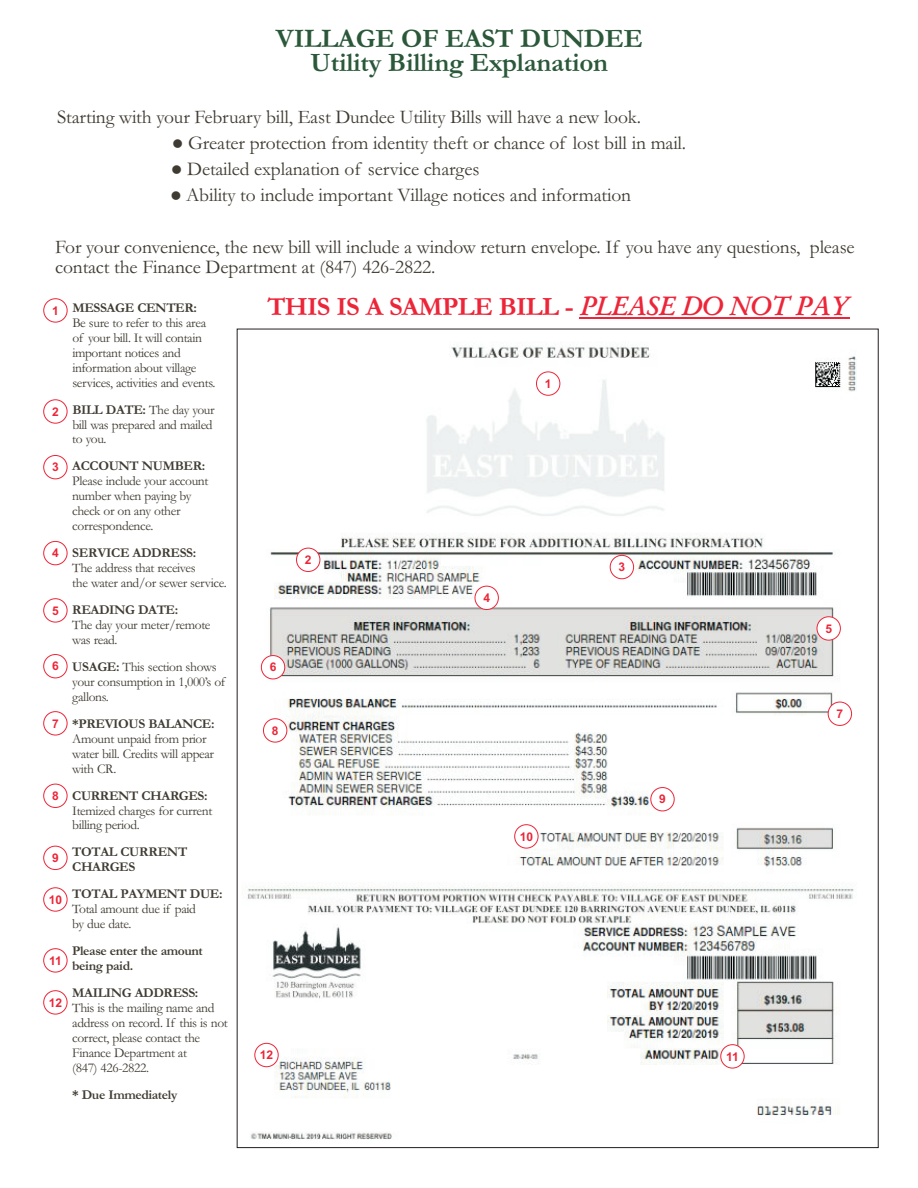
<style>
.page{position:relative;width:918px;height:1188px;background:#fff}
.page>*{position:absolute;margin:0;border:0;box-sizing:border-box;transform-origin:0 0}
.t1{font:700 27px/24.5px "Garamond";letter-spacing:-.01em;color:#2a5839;text-align:center}
.t2{font:700 26.55px "Garamond";letter-spacing:-.03em;color:#ed2538}
.t3{font:19.5px/20px "Garamond";letter-spacing:-.01em;color:#3f3b32}
.t4{font:13.5px/15px "Garamond";letter-spacing:-.03em;color:#3f3b32}
.t5{font:700 13.5px/15px "Garamond";letter-spacing:-.03em;color:#3f3b32}
.t6{font:700 12px "Arial";color:#ed2538}
.s1{font-weight:700}
.s2{font-family:"Garamond Kursiv Halbfett";font-weight:400}
</style>
<div class="page">
<img style="left:247px;top:346px;width:610px;height:794px">
<div style="left:44px;top:991px;width:23px;height:23px;background:#fff;border:1px solid #ed2538;border-radius:50%"></div>
<div style="left:44px;top:949px;width:23px;height:23px;background:#fff;border:1px solid #ed2538;border-radius:50%"></div>
<div style="left:44px;top:888px;width:23px;height:23px;background:#fff;border:1px solid #ed2538;border-radius:50%"></div>
<div style="left:44px;top:846px;width:23px;height:24px;background:#fff;border:1px solid #ed2538;border-radius:50%"></div>
<div style="left:44px;top:784px;width:23px;height:24px;background:#fff;border:1px solid #ed2538;border-radius:50%"></div>
<div style="left:44px;top:711px;width:23px;height:24px;background:#fff;border:1px solid #ed2538;border-radius:50%"></div>
<div style="left:44px;top:654px;width:23px;height:24px;background:#fff;border:1px solid #ed2538;border-radius:50%"></div>
<div style="left:44px;top:599px;width:23px;height:23px;background:#fff;border:1px solid #ed2538;border-radius:50%"></div>
<div style="left:44px;top:541px;width:23px;height:24px;background:#fff;border:1px solid #ed2538;border-radius:50%"></div>
<div style="left:44px;top:455px;width:23px;height:24px;background:#fff;border:1px solid #ed2538;border-radius:50%"></div>
<div style="left:44px;top:400px;width:23px;height:23px;background:#fff;border:1px solid #ed2538;border-radius:50%"></div>
<div style="left:44px;top:299px;width:23px;height:23px;background:#fff;border:1px solid #ed2538;border-radius:50%"></div>
<div style="left:255px;top:1043px;width:23px;height:24px;background:#fff;border:1px solid #ed2538;border-radius:50%"></div>
<div style="left:721px;top:1045px;width:23px;height:23px;background:#fff;border:1px solid #ed2538;border-radius:50%"></div>
<div style="left:263px;top:719px;width:24px;height:23px;background:#fff;border:1px solid #ed2538;border-radius:50%"></div>
<div style="left:515px;top:825px;width:23px;height:23px;background:#fff;border:1px solid #ed2538;border-radius:50%"></div>
<div style="left:651px;top:787px;width:23px;height:24px;background:#fff;border:1px solid #ed2538;border-radius:50%"></div>
<div style="left:828px;top:702px;width:24px;height:24px;background:#fff;border:1px solid #ed2538;border-radius:50%"></div>
<div style="left:261px;top:655px;width:24px;height:24px;background:#fff;border:1px solid #ed2538;border-radius:50%"></div>
<div style="left:817px;top:617px;width:24px;height:23px;background:#fff;border:1px solid #ed2538;border-radius:50%"></div>
<div style="left:475px;top:586px;width:24px;height:24px;background:#fff;border:1px solid #ed2538;border-radius:50%"></div>
<div style="left:610px;top:555px;width:24px;height:24px;background:#fff;border:1px solid #ed2538;border-radius:50%"></div>
<div style="left:296px;top:548px;width:24px;height:24px;background:#fff;border:1px solid #ed2538;border-radius:50%"></div>
<div style="left:536px;top:372px;width:24px;height:23px;background:#fff;border:1px solid #ed2538;border-radius:50%"></div>
<hr style="left:580px;top:318px;width:270px;height:1px;background:#ed2538">
<h1 class="t1" style="left:276px;top:29px;width:368px">VILLAGE OF EAST DUNDEE<br>Utility Billing Explanation</h1>
<h3 class="t3" style="left:57px;top:109px;width:586px">Starting with your February bill, East Dundee Utility Bills will have a new look.</h3>
<h3 class="t3" style="left:172px;top:135px;width:516px">● Greater protection from identity theft or chance of lost bill in mail.</h3>
<h3 class="t3" style="left:171px;top:161px;width:310px">● Detailed explanation of service charges</h3>
<h3 class="t3" style="left:170px;top:187px;width:462px">● Ability to include important Village notices and information</h3>
<h3 class="t3" style="left:55px;top:239px;width:801px">For your convenience, the new bill will include a window return envelope. If you have any questions, please contact the Finance Department at (847) 426-2822.</h3>
<p class="t6" style="left:52px;top:306px;width:8px">1</p>
<p class="t6" style="left:52px;top:407px;width:8px">2</p>
<p class="t6" style="left:52px;top:463px;width:8px">3</p>
<p class="t6" style="left:52px;top:549px;width:8px">4</p>
<p class="t6" style="left:52px;top:606px;width:8px">5</p>
<p class="t6" style="left:52px;top:662px;width:8px">6</p>
<p class="t6" style="left:52px;top:719px;width:8px">7</p>
<p class="t6" style="left:52px;top:791px;width:8px">8</p>
<p class="t6" style="left:52px;top:853px;width:8px">9</p>
<p class="t6" style="left:49px;top:895px;width:15px">10</p>
<p class="t6" style="left:49px;top:956px;width:14px">11</p>
<p class="t6" style="left:49px;top:998px;width:15px">12</p>
<p class="t5" style="left:72px;top:302px;width:126px">MESSAGE CENTER:</p>
<p class="t4" style="left:72px;top:317px;width:144px">Be sure to refer to this area of your bill. It will contain important notices and information about village services, activities and events.</p>
<p class="t4" style="left:72px;top:403px;width:144px"><span class="s1">BILL DATE:</span> The day your bill was prepared and mailed to you.</p>
<p class="t5" style="left:72px;top:460px;width:134px">ACCOUNT NUMBER:</p>
<p class="t4" style="left:72px;top:475px;width:138px">Please include your account number when paying by check or on any other correspondence.</p>
<p class="t5" style="left:72px;top:547px;width:126px">SERVICE ADDRESS:</p>
<p class="t4" style="left:72px;top:562px;width:156px">The address that receives<br>the water and/or sewer service.</p>
<p class="t5" style="left:72px;top:604px;width:108px">READING DATE:</p>
<p class="t4" style="left:72px;top:619px;width:140px">The day your meter/remote was read.</p>
<p class="t4" style="left:72px;top:661px;width:155px"><span class="s1">USAGE:</span> This section shows your consumption in 1,000’s of gallons.</p>
<p class="t5" style="left:72px;top:718px;width:144px">*PREVIOUS BALANCE:</p>
<p class="t4" style="left:72px;top:733px;width:143px">Amount unpaid from prior water bill. Credits will appear with CR.</p>
<p class="t5" style="left:72px;top:789px;width:137px">CURRENT CHARGES:</p>
<p class="t4" style="left:72px;top:804px;width:142px">Itemized charges for current billing period.</p>
<p class="t5" style="left:72px;top:846px;width:117px">TOTAL CURRENT<br>CHARGES</p>
<p class="t5" style="left:72px;top:888px;width:152px">TOTAL PAYMENT DUE:</p>
<p class="t4" style="left:72px;top:903px;width:125px">Total amount due if paid by due date.</p>
<p class="t5" style="left:72px;top:945px;width:132px">Please enter the amount being paid.</p>
<p class="t5" style="left:72px;top:987px;width:128px">MAILING ADDRESS:</p>
<p class="t4" style="left:72px;top:1002px;width:157px">This is the mailing name and address on record. If this is not correct, please contact the<br>Finance Department at<br>(847) 426-2822.</p>
<p class="t5" style="left:72px;top:1089px;width:107px">* Due Immediately</p>
<h2 class="t2" style="left:267px;top:298px;width:584px">THIS IS A SAMPLE BILL - <span class="s2">PLEASE DO NOT PAY</span></h2>
<p class="t6" style="left:305px;top:555px;width:8px">2</p>
<p class="t6" style="left:270px;top:663px;width:8px">6</p>
<p class="t6" style="left:272px;top:726px;width:8px">8</p>
<p class="t6" style="left:545px;top:379px;width:8px">1</p>
<p class="t6" style="left:483px;top:593px;width:8px">4</p>
<p class="t6" style="left:619px;top:562px;width:8px">3</p>
<p class="t6" style="left:520px;top:832px;width:15px">10</p>
<p class="t6" style="left:659px;top:795px;width:8px">9</p>
<p class="t6" style="left:260px;top:1050px;width:15px">12</p>
<p class="t6" style="left:726px;top:1052px;width:14px">11</p>
<p class="t6" style="left:825px;top:624px;width:8px">5</p>
<p class="t6" style="left:837px;top:709px;width:8px">7</p>
</div>
